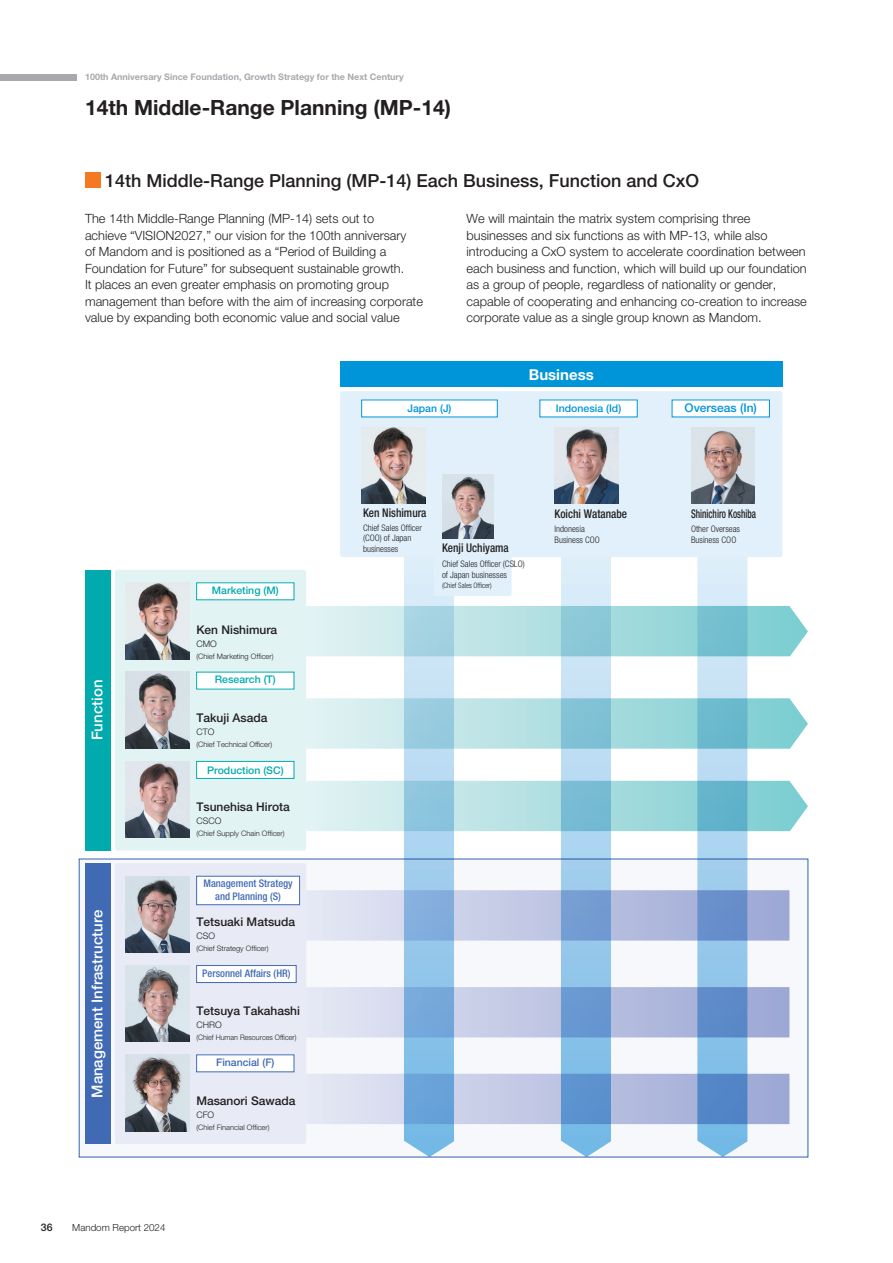
<style>
.page{position:relative;width:893px;height:1263px;background:#fff}
.page>*{position:absolute;margin:0;border:0;box-sizing:border-box;transform-origin:0 0}
.t1{font:700 21px "Helvetica Neue LT Std";color:#231f20}
.t2{font:500 18px "Helvetica Neue LT Std";color:#231f20}
.t3{font:500 15px "Helvetica Neue LT Std";color:#fff}
.t4{font:700 15px "Helvetica Neue LT Std";color:#fff}
._8_5正文{font:300 12.75px/16.5px "Helvetica Neue LT Std";color:#231f20}
.t5{font:500 12px "Helvetica Neue LT Std";color:#231f20}
.t6{font:500 condensed 12px "Helvetica Neue LT Std";color:#231f20;scale:.94 1}
.t7{font:500 condensed 12px "Helvetica Neue LT Std";color:#231f20;scale:.76 1}
.t8{font:500 12px "Helvetica Neue LT Std";color:#0095d9}
.t9{font:500 condensed 10.5px/13.5px "Helvetica Neue LT Std";color:#406ab4;text-align:center}
.t10{font:500 10.5px "Helvetica Neue LT Std";color:#00aaad}
.t11{font:500 10.5px "Helvetica Neue LT Std";color:#0095d9}
.t12{font:500 10.5px "Helvetica Neue LT Std";color:#406ab4}
.t13{font:500 10.5px "Helvetica Neue LT Std";color:#231f20}
.t14{font:300 9.75px "Helvetica Neue LT Std";color:#231f20}
.t15{font:300 condensed 9px/10.5px "Helvetica Neue LT Std";color:#231f20}
.t16{font:700 9px "Helvetica Neue LT Std";color:#a8a9ad}
.t17{font:300 9px "Helvetica Neue LT Std";color:#231f20}
.t18{font:300 7.5px "Helvetica Neue LT Std";color:#231f20}
.t19{font:300 7.5px "Helvetica Neue LT Std";color:#231f20;scale:.95 1}
.t20{font:300 condensed 7.5px "Helvetica Neue LT Std";color:#231f20;scale:.95 1}
</style>
<div class="page">
<svg style="left:78px;top:858px;width:731px;height:300px"></svg>
<div style="left:340px;top:391px;width:442px;height:166px;background:#e1f0fa;border-radius:2px"></div>
<div style="left:115px;top:570px;width:191px;height:280px;background:#e2f3f4;border-radius:2px"></div>
<div style="left:115px;top:863px;width:191px;height:281px;background:#e8eaf5;border-radius:2px"></div>
<div style="left:85px;top:173px;width:15px;height:15px;background:#f47921"></div>
<div style="left:340px;top:361px;width:442px;height:26px;background:#0095d9"></div>
<div style="left:362px;top:400px;width:135px;height:17px;background:#fff"></div>
<div style="left:540px;top:400px;width:97px;height:17px;background:#fff"></div>
<div style="left:672px;top:400px;width:97px;height:17px;background:#fff"></div>
<div style="left:85px;top:570px;width:26px;height:280px;background:#00aaad"></div>
<div style="left:85px;top:863px;width:26px;height:281px;background:#406ab4"></div>
<img style="left:555px;top:427px;width:63px;height:77px">
<div style="left:197px;top:583px;width:97px;height:17px;background:#fff"></div>
<img style="left:126px;top:583px;width:64px;height:76px">
<img style="left:361px;top:427px;width:64px;height:77px">
<div style="left:197px;top:876px;width:103px;height:29px;background:#fff"></div>
<div style="left:196px;top:876px;width:104px;height:29px;border:1px solid #406ab4"></div>
<img style="left:126px;top:876px;width:64px;height:76px">
<div style="left:197px;top:672px;width:97px;height:17px;background:#fff"></div>
<img style="left:126px;top:672px;width:64px;height:76px">
<div style="left:197px;top:965px;width:99px;height:17px;background:#fff"></div>
<div style="left:196px;top:965px;width:100px;height:18px;border:1px solid #406ab4"></div>
<img style="left:126px;top:965px;width:64px;height:77px">
<div style="left:197px;top:761px;width:97px;height:17px;background:#fff"></div>
<div style="left:196px;top:761px;width:98px;height:18px;border:1px solid #00aaad"></div>
<img style="left:126px;top:761px;width:64px;height:77px">
<div style="left:197px;top:1055px;width:97px;height:17px;background:#fff"></div>
<img style="left:126px;top:1054px;width:64px;height:77px">
<img style="left:691px;top:427px;width:64px;height:77px">
<svg style="left:306px;top:557px;width:502px;height:600px"></svg>
<div style="left:434px;top:484px;width:78px;height:112px;background:#e1f0fa;border-radius:2px"></div>
<img style="left:442px;top:475px;width:51px;height:64px">
<div style="left:0;top:74px;width:77px;height:7px;background:#a8a9ad"></div>
<p class="t16" style="left:85px;top:71px;width:320px">100th Anniversary Since Foundation, Growth Strategy for the Next Century</p>
<p class="t1" style="left:85px;top:95px;width:367px">14th Middle-Range Planning (MP-14)</p>
<p class="t2" style="left:105px;top:169px;width:595px">14th Middle-Range Planning (MP-14) Each Business, Function and CxO</p>
<p class="_8_5正文" style="left:85px;top:210px;width:339px">The 14th Middle-Range Planning (MP-14) sets out to<br>achieve “VISION2027,” our vision for the 100th anniversary<br>of Mandom and is positioned as a “Period of Building a Foundation for Future” for subsequent sustainable growth.<br>It places an even greater emphasis on promoting group management than before with the aim of increasing corporate value by expanding both economic value and social value</p>
<p class="_8_5正文" style="left:467px;top:210px;width:342px">We will maintain the matrix system comprising three businesses and six functions as with MP-13, while also introducing a CxO system to accelerate coordination between each business and function, which will build up our foundation as a group of people, regardless of nationality or gender, capable of cooperating and enhancing co-creation to increase corporate value as a single group known as Mandom.</p>
<p class="t4" style="left:529px;top:366px;width:66px">Business</p>
<p class="t11" style="left:407px;top:402px;width:46px">Japan (J)</p>
<p class="t11" style="left:556px;top:402px;width:67px">Indonesia (Id)</p>
<p class="t8" style="left:685px;top:401px;width:74px">Overseas (In)</p>
<p class="t3" style="left:88px;top:740px;width:62px;rotate:-90deg">Function</p>
<p class="t3" style="left:88px;top:1098px;width:190px;rotate:-90deg">Management Infrastructure</p>
<p class="t10" style="left:212px;top:584px;width:68px">Marketing (M)</p>
<p class="t5" style="left:196px;top:623px;width:82px">Ken Nishimura</p>
<p class="t17" style="left:196px;top:638px;width:22px">CMO</p>
<p class="t18" style="left:196px;top:652px;width:79px">(Chief Marketing Officer)</p>
<p class="t10" style="left:215px;top:673px;width:62px">Research (T)</p>
<p class="t5" style="left:196px;top:710px;width:73px">Takuji Asada</p>
<p class="t17" style="left:196px;top:726px;width:20px">CTO</p>
<p class="t18" style="left:196px;top:740px;width:77px">(Chief Technical Officer)</p>
<p class="t10" style="left:207px;top:764px;width:78px">Production (SC)</p>
<p class="t5" style="left:196px;top:799px;width:95px">Tsunehisa Hirota</p>
<p class="t17" style="left:196px;top:816px;width:27px">CSCO</p>
<p class="t18" style="left:196px;top:829px;width:90px">(Chief Supply Chain Officer)</p>
<p class="t9" style="left:203px;top:876px;width:91px">Management Strategy and Planning (S)</p>
<p class="t17" style="left:196px;top:930px;width:20px">CSO</p>
<p class="t18" style="left:196px;top:944px;width:74px">(Chief Strategy Officer)</p>
<p class="t5" style="left:196px;top:915px;width:100px">Tetsuaki Matsuda</p>
<p class="t9" style="left:202px;top:966px;width:90px">Personnel Affairs (HR)</p>
<p class="t5" style="left:196px;top:1004px;width:105px">Tetsuya Takahashi</p>
<p class="t17" style="left:196px;top:1019px;width:27px">CHRO</p>
<p class="t19" style="left:196px;top:1033px;width:107px">(Chief Human Resources Officer)</p>
<p class="t12" style="left:216px;top:1056px;width:60px">Financial (F)</p>
<p class="t5" style="left:196px;top:1093px;width:101px">Masanori Sawada</p>
<p class="t17" style="left:196px;top:1109px;width:19px">CFO</p>
<p class="t18" style="left:196px;top:1122px;width:75px">(Chief Financial Officer)</p>
<p class="t13" style="left:41px;top:1221px;width:13px">36</p>
<p class="t14" style="left:72px;top:1221px;width:95px">Mandom Report 2024</p>
<p class="t6" style="left:363px;top:506px;width:69px">Ken Nishimura</p>
<p class="t15" style="left:363px;top:522px;width:60px">Chief Sales Officer (COO) of Japan businesses</p>
<p class="t6" style="left:442px;top:540px;width:73px">Kenji Uchiyama</p>
<p class="t15" style="left:442px;top:559px;width:84px">Chief Sales Officer (CSLO) of Japan businesses</p>
<p class="t20" style="left:442px;top:581px;width:54px">(Chief Sales Officer)</p>
<p class="t6" style="left:555px;top:507px;width:79px">Koichi Watanabe</p>
<p class="t15" style="left:555px;top:524px;width:47px">Indonesia<br>Business COO</p>
<p class="t7" style="left:691px;top:507px;width:87px">Shinichiro Koshiba</p>
<p class="t15" style="left:691px;top:524px;width:51px">Other Overseas<br>Business COO</p>
</div>
